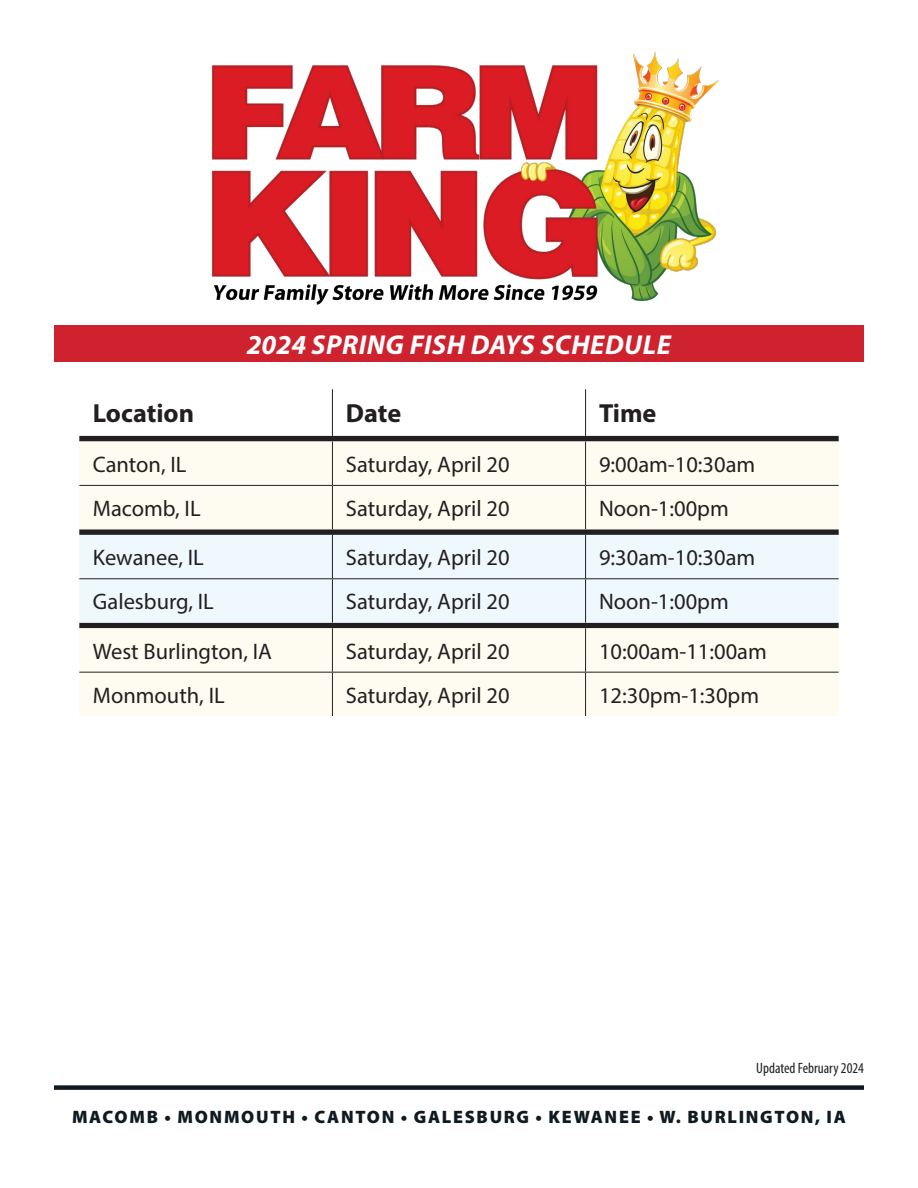
<style>
.page{position:relative;width:918px;height:1188px;background:#fff}
.page>*{position:absolute;margin:0;border:0;box-sizing:border-box;transform-origin:0 0}
.t1{font:italic 700 27.45px "Myriad Pro";letter-spacing:.02em;color:#fff}
.t2{font:700 26.25px "Myriad Pro";color:#231f20}
.t3{font:22.5px "Myriad Pro";color:#231f20}
.t4{font:900 18px "Myriad Pro";letter-spacing:.095em;color:#101a21}
.t5{font:condensed 15px "Myriad Pro";color:#231f20}
</style>
<div class="page">
<div style="left:54px;top:325px;width:810px;height:37px;background:#ce232e"></div>
<div style="left:54px;top:1085px;width:810px;height:5px;background:#101a21"></div>
<svg style="left:79px;top:436px;width:760px;height:6px;background:#3d3939"></svg>
<svg style="left:79px;top:442px;width:760px;height:274px;fill:#fefcf1"></svg>
<div style="left:79px;top:535px;width:760px;height:88px;background:#eef8fd"></div>
<hr style="left:332px;top:389px;width:1px;height:47px;background:#231f20">
<hr style="left:585px;top:389px;width:1px;height:47px;background:#231f20">
<hr style="left:332px;top:442px;width:1px;height:43px;background:#231f20">
<hr style="left:585px;top:442px;width:1px;height:43px;background:#231f20">
<hr style="left:79px;top:485px;width:253px;height:1px;background:#231f20">
<hr style="left:332px;top:485px;width:254px;height:1px;background:#231f20">
<hr style="left:332px;top:486px;width:1px;height:43px;background:#231f20">
<hr style="left:586px;top:485px;width:253px;height:1px;background:#231f20">
<hr style="left:585px;top:486px;width:1px;height:43px;background:#231f20">
<hr style="left:332px;top:535px;width:1px;height:43px;background:#231f20">
<hr style="left:585px;top:535px;width:1px;height:43px;background:#231f20">
<hr style="left:79px;top:578px;width:253px;height:1px;background:#231f20">
<hr style="left:332px;top:578px;width:254px;height:1px;background:#231f20">
<hr style="left:332px;top:579px;width:1px;height:44px;background:#231f20">
<hr style="left:586px;top:578px;width:253px;height:1px;background:#231f20">
<hr style="left:585px;top:579px;width:1px;height:44px;background:#231f20">
<hr style="left:332px;top:628px;width:1px;height:44px;background:#231f20">
<hr style="left:585px;top:628px;width:1px;height:44px;background:#231f20">
<hr style="left:79px;top:672px;width:253px;height:1px;background:#231f20">
<hr style="left:332px;top:672px;width:254px;height:1px;background:#231f20">
<hr style="left:332px;top:673px;width:1px;height:43px;background:#231f20">
<hr style="left:586px;top:672px;width:253px;height:1px;background:#231f20">
<hr style="left:585px;top:673px;width:1px;height:43px;background:#231f20">
<img style="left:212px;top:51px;width:507px;height:254px">
<p class="t1" style="left:247px;top:327px;width:426px">2024 SPRING FISH DAYS SCHEDULE</p>
<p class="t2" style="left:93px;top:396px;width:103px">Location</p>
<p class="t2" style="left:346px;top:396px;width:57px">Date</p>
<p class="t2" style="left:599px;top:396px;width:59px">Time</p>
<p class="t3" style="left:93px;top:450px;width:95px">Canton, IL</p>
<p class="t3" style="left:346px;top:450px;width:165px">Saturday, April 20</p>
<p class="t3" style="left:599px;top:450px;width:158px">9:00am-10:30am</p>
<p class="t3" style="left:93px;top:494px;width:109px">Macomb, IL</p>
<p class="t3" style="left:346px;top:494px;width:165px">Saturday, April 20</p>
<p class="t3" style="left:599px;top:494px;width:131px">Noon-1:00pm</p>
<p class="t3" style="left:93px;top:544px;width:112px">Kewanee, IL</p>
<p class="t3" style="left:346px;top:544px;width:165px">Saturday, April 20</p>
<p class="t3" style="left:599px;top:544px;width:158px">9:30am-10:30am</p>
<p class="t3" style="left:93px;top:588px;width:123px">Galesburg, IL</p>
<p class="t3" style="left:346px;top:588px;width:165px">Saturday, April 20</p>
<p class="t3" style="left:599px;top:588px;width:131px">Noon-1:00pm</p>
<p class="t3" style="left:93px;top:637px;width:181px">West Burlington, IA</p>
<p class="t3" style="left:346px;top:637px;width:165px">Saturday, April 20</p>
<p class="t3" style="left:599px;top:637px;width:169px">10:00am-11:00am</p>
<p class="t3" style="left:93px;top:681px;width:133px">Monmouth, IL</p>
<p class="t3" style="left:346px;top:681px;width:165px">Saturday, April 20</p>
<p class="t3" style="left:599px;top:681px;width:162px">12:30pm-1:30pm</p>
<p class="t5" style="left:756px;top:1059px;width:109px">Updated February 2024</p>
<p class="t4" style="left:72px;top:1104px;width:775px">MACOMB • MONMOUTH • CANTON • GALESBURG • KEWANEE • W. BURLINGTON, IA</p>
</div>
